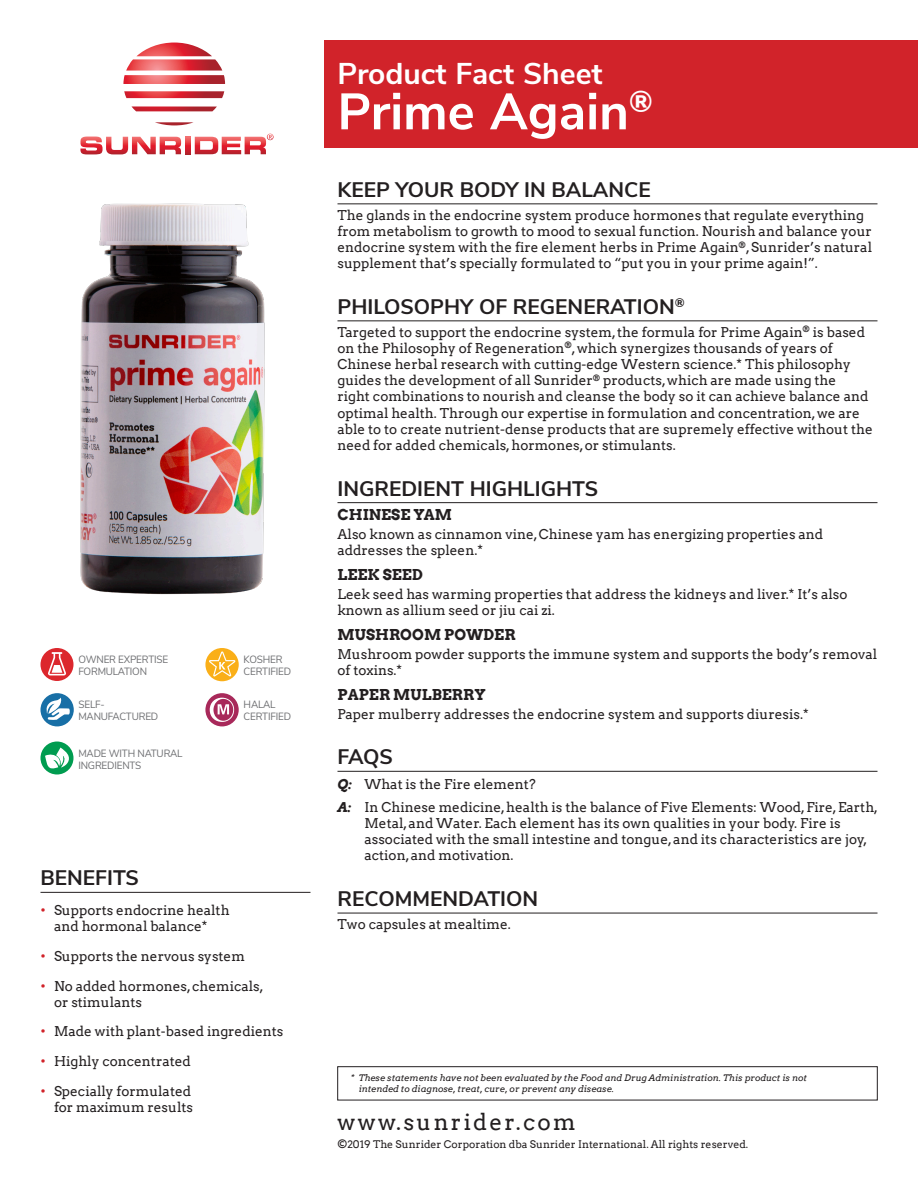
<style>
.page{position:relative;width:918px;height:1188px;background:#fff}
.page>*{position:absolute;margin:0;border:0;box-sizing:border-box;transform-origin:0 0}
.t1{font:700 51px "Nunito Sans";color:#fff}
.t2{font:700 30px "Nunito Sans";color:#fff}
.t3{font:22.5px "Arvo";letter-spacing:.1em;color:#231f20}
.t4{font:700 21px "Nunito Sans";color:#231f20}
.t5{font:700 15px "Arvo";color:#231f20}
.t6{font:13.5px/16.2px "Arvo";color:#231f20}
.t7{font:10.5px/12px "Nunito Sans";letter-spacing:-.02em;color:#6c6d70;scale:.95 1}
.t8{font:10.5px "Arvo";color:#231f20}
.t9{font:italic 9px/10.8px "Arvo";color:#231f20}
.s1{color:#d1232a}
.s2{font-weight:700;font-style:italic}
</style>
<div class="page">
<hr style="left:338px;top:203px;width:540px;height:1px;background:#231f20">
<hr style="left:338px;top:320px;width:540px;height:1px;background:#231f20">
<hr style="left:338px;top:502px;width:540px;height:1px;background:#231f20">
<hr style="left:338px;top:771px;width:540px;height:1px;background:#231f20">
<hr style="left:338px;top:913px;width:540px;height:1px;background:#231f20">
<div style="left:324px;top:40px;width:594px;height:108px;background:#d1232a"></div>
<svg style="left:123px;top:43px;width:102px;height:41px"></svg>
<svg style="left:124px;top:91px;width:100px;height:7px"></svg>
<svg style="left:131px;top:106px;width:86px;height:5px"></svg>
<svg style="left:155px;top:122px;width:39px;height:3px"></svg>
<svg style="left:80px;top:137px;width:101px;height:17px"></svg>
<svg style="left:185px;top:137px;width:6px;height:17px"></svg>
<svg style="left:195px;top:134px;width:79px;height:20px"></svg>
<hr style="left:40px;top:892px;width:270px;height:1px;background:#231f20">
<img style="left:80px;top:203px;width:185px;height:392px">
<div style="left:40px;top:742px;width:33px;height:33px;background:#009c50;border-radius:50%"></div>
<svg style="left:45px;top:748px;width:26px;height:21px"></svg>
<div style="left:40px;top:648px;width:33px;height:33px;background:#dc272d;border-radius:50%"></div>
<svg style="left:48px;top:652px;width:18px;height:23px"></svg>
<div style="left:40px;top:693px;width:34px;height:33px;background:#186fa6;border-radius:50%"></div>
<svg style="left:44px;top:698px;width:26px;height:22px"></svg>
<svg style="left:205px;top:693px;width:34px;height:33px"></svg>
<svg style="left:210px;top:698px;width:24px;height:24px"></svg>
<svg style="left:205px;top:648px;width:34px;height:33px"></svg>
<svg style="left:209px;top:651px;width:26px;height:25px"></svg>
<div style="left:338px;top:1066px;width:540px;height:34px;border:1px solid #231f20"></div>
<p class="t7" style="left:78px;top:653px;width:96px">OWNER EXPERTISE<br>FORMULATION</p>
<p class="t7" style="left:78px;top:698px;width:86px">SELF-<br>MANUFACTURED</p>
<p class="t7" style="left:244px;top:698px;width:51px">HALAL<br>CERTIFIED</p>
<p class="t7" style="left:244px;top:653px;width:51px">KOSHER<br>CERTIFIED</p>
<p class="t7" style="left:78px;top:746px;width:111px">MADE WITH NATURAL<br>INGREDIENTS</p>
<p class="t4" style="left:40px;top:863px;width:100px">BENEFITS</p>
<p class="t6" style="left:54px;top:902px;width:177px;text-indent:-14px"><span class="s1">•</span> Supports endocrine health and hormonal balance*</p>
<p class="t6" style="left:40px;top:948px;width:206px"><span class="s1">•</span> Supports the nervous system</p>
<p class="t6" style="left:54px;top:978px;width:211px;text-indent:-14px"><span class="s1">•</span> No added hormones, chemicals, or stimulants</p>
<p class="t6" style="left:40px;top:1024px;width:244px"><span class="s1">•</span> Made with plant-based ingredients</p>
<p class="t6" style="left:40px;top:1053px;width:152px"><span class="s1">•</span> Highly concentrated</p>
<p class="t6" style="left:40px;top:1083px;width:154px;text-align:right"><span class="s1">•</span> Specially formulated for maximum results</p>
<p class="t2" style="left:338px;top:52px;width:266px">Product Fact Sheet</p>
<p class="t1" style="left:338px;top:74px;width:317px">Prime Again<sup>®</sup></p>
<p class="t4" style="left:338px;top:174px;width:315px">KEEP YOUR BODY IN BALANCE</p>
<p class="t6" style="left:338px;top:207px;width:536px">The glands in the endocrine system produce hormones that regulate everything from metabolism to growth to mood to sexual function. Nourish and balance your endocrine system with the fire element herbs in Prime Again<sup>®</sup>, Sunrider’s natural supplement that’s specially formulated to “put you in your prime again!”.</p>
<p class="t4" style="left:338px;top:291px;width:349px">PHILOSOPHY OF REGENERATION<sup>®</sup></p>
<p class="t6" style="left:338px;top:324px;width:537px">Targeted to support the endocrine system, the formula for Prime Again<sup>®</sup> is based on the Philosophy of Regeneration<sup>®</sup>, which synergizes thousands of years of Chinese herbal research with cutting-edge Western science.* This philosophy guides the development of all Sunrider<sup>®</sup> products, which are made using the<br>right combinations to nourish and cleanse the body so it can achieve balance and optimal health. Through our expertise in formulation and concentration, we are able to to create nutrient-dense products that are supremely effective without the need for added chemicals, hormones, or stimulants.</p>
<p class="t4" style="left:338px;top:473px;width:262px">INGREDIENT HIGHLIGHTS</p>
<p class="t5" style="left:338px;top:505px;width:116px">CHINESE YAM</p>
<p class="t6" style="left:338px;top:526px;width:487px">Also known as cinnamon vine, Chinese yam has energizing properties and addresses the spleen.*</p>
<p class="t5" style="left:338px;top:565px;width:87px">LEEK SEED</p>
<p class="t6" style="left:338px;top:586px;width:511px">Leek seed has warming properties that address the kidneys and liver.* It’s also known as allium seed or jiu cai zi.</p>
<p class="t5" style="left:338px;top:625px;width:180px">MUSHROOM POWDER</p>
<p class="t6" style="left:338px;top:646px;width:541px">Mushroom powder supports the immune system and supports the body’s removal of toxins.*</p>
<p class="t5" style="left:338px;top:685px;width:150px">PAPER MULBERRY</p>
<p class="t6" style="left:338px;top:706px;width:473px">Paper mulberry addresses the endocrine system and supports diuresis.*</p>
<p class="t4" style="left:338px;top:742px;width:57px">FAQS</p>
<p class="t6" style="left:338px;top:776px;width:200px"><span class="s2">Q:</span> What is the Fire element?</p>
<p class="t6" style="left:364px;top:799px;width:515px;text-indent:-27px"><span class="s2">A:</span> In Chinese medicine, health is the balance of Five Elements: Wood, Fire, Earth, Metal, and Water. Each element has its own qualities in your body. Fire is associated with the small intestine and tongue, and its characteristics are joy, action, and motivation.</p>
<p class="t4" style="left:338px;top:883px;width:202px">RECOMMENDATION</p>
<p class="t6" style="left:338px;top:916px;width:175px">Two capsules at mealtime.</p>
<p class="t9" style="left:359px;top:1072px;width:450px;text-indent:-8px">* These statements have not been evaluated by the Food and Drug Administration. This product is not intended to diagnose, treat, cure, or prevent any disease.</p>
<p class="t3" style="left:338px;top:1109px;width:240px">www.sunrider.com</p>
<p class="t8" style="left:338px;top:1138px;width:412px">©2019 The Sunrider Corporation dba Sunrider International. All rights reserved.</p>
</div>
